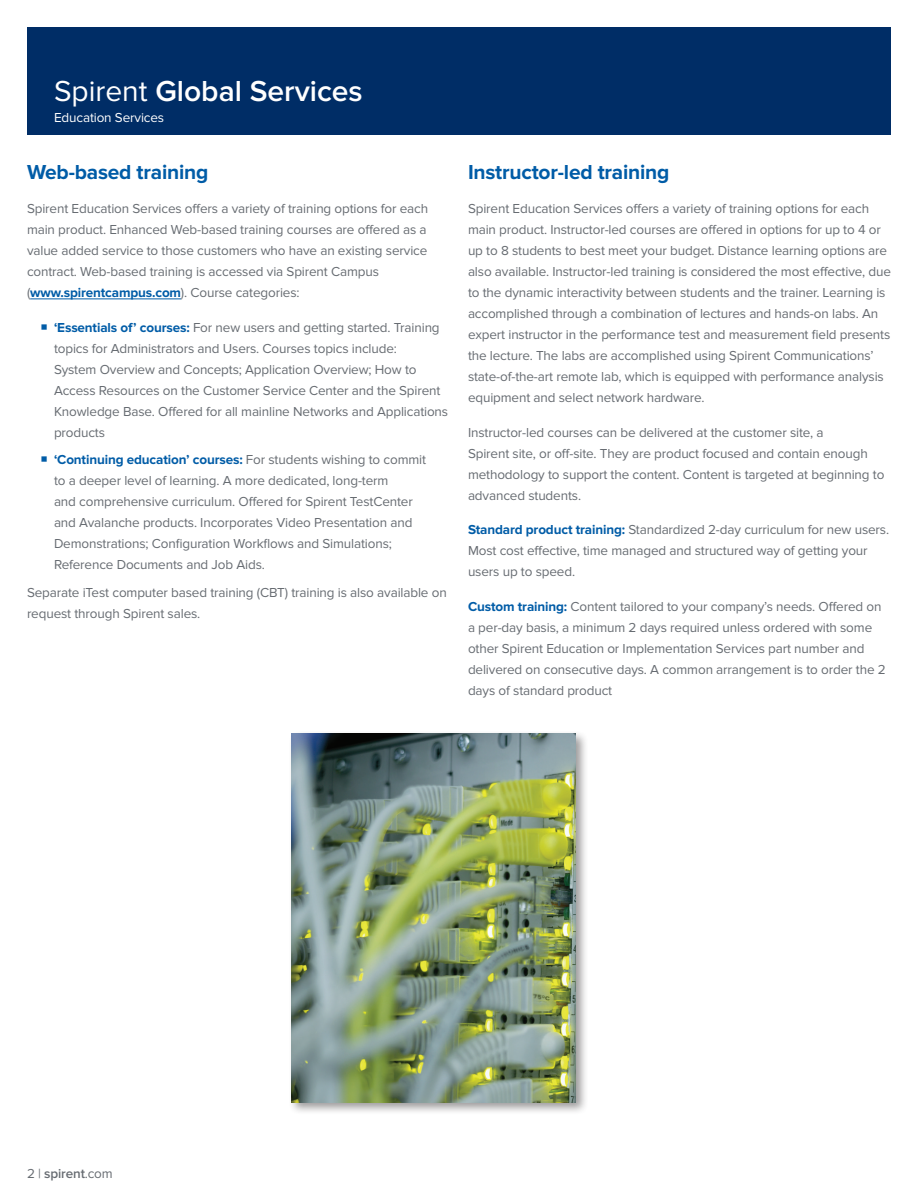
<style>
.page{position:relative;width:918px;height:1188px;background:#fff}
.page>*{position:absolute;margin:0;border:0;box-sizing:border-box;transform-origin:0 0}
.t1{font:600 30px "Proxima Nova";color:#fff}
.Heading_1{font:700 21px "Proxima Nova";letter-spacing:-.01em;color:#005ca7}
.Body_Text{font:13.5px/21px "Proxima Nova";letter-spacing:-.01em;color:#676c72}
.t2{font:13.5px "Proxima Nova";letter-spacing:-.01em;color:#fff}
.Body_Text-2{font:600 13.5px "Proxima Nova";letter-spacing:-.01em;color:#676c72}
.s1{font-weight:400}
.s2{font-weight:700;color:#005ca7}
</style>
<div class="page">
<div style="left:27px;top:27px;width:864px;height:108px;background:#002d66"></div>
<hr style="left:30px;top:299px;width:151px;height:1px;background:#005ca7">
<div style="left:288px;top:730px;width:301px;height:386px;background:#231f20;opacity:.45"></div>
<img style="left:292px;top:734px;width:284px;height:368px">
<h1 class="t1" style="left:54px;top:73px;width:310px"><span class="s1">Spirent</span> Global Services</h1>
<p class="t2" style="left:54px;top:109px;width:112px">Education Services</p>
<p class="Heading_1" style="left:27px;top:160px;width:183px">Web-based training</p>
<p class="Body_Text" style="left:27px;top:198px;width:403px">Spirent Education Services offers a variety of training options for each main product. Enhanced Web-based training courses are offered as a value added service to those customers who have an existing service contract. Web-based training is accessed via Spirent Campus (<span class="s2">www.spirentcampus.com</span>). Course categories:</p>
<p class="Body_Text" style="left:54px;top:317px;width:396px"><span class="s2">‘Essentials of’ courses:</span> For new users and getting started. Training topics for Administrators and Users. Courses topics include:<br>System Overview and Concepts; Application Overview; How to Access Resources on the Customer Service Center and the Spirent Knowledge Base. Offered for all mainline Networks and Applications products</p>
<p class="Body_Text" style="left:54px;top:450px;width:374px"><span class="s2">‘Continuing education’ courses:</span> For students wishing to commit to a deeper level of learning. A more dedicated, long-term<br>and comprehensive curriculum. Offered for Spirent TestCenter and Avalanche products. Incorporates Video Presentation and Demonstrations; Configuration Workflows and Simulations; Reference Documents and Job Aids.</p>
<p class="Body_Text" style="left:27px;top:582px;width:421px">Separate iTest computer based training (CBT) training is also available on request through Spirent sales.</p>
<p class="Heading_1" style="left:468px;top:160px;width:203px">Instructor-led training</p>
<p class="Body_Text" style="left:468px;top:198px;width:425px">Spirent Education Services offers a variety of training options for each main product. Instructor-led courses are offered in options for up to 4 or up to 8 students to best meet your budget. Distance learning options are also available. Instructor-led training is considered the most effective, due to the dynamic interactivity between students and the trainer. Learning is accomplished through a combination of lectures and hands-on labs. An expert instructor in the performance test and measurement field presents the lecture. The labs are accomplished using Spirent Communications’ state-of-the-art remote lab, which is equipped with performance analysis equipment and select network hardware.</p>
<p class="Body_Text" style="left:468px;top:422px;width:418px">Instructor-led courses can be delivered at the customer site, a<br>Spirent site, or off-site. They are product focused and contain enough methodology to support the content. Content is targeted at beginning to advanced students.</p>
<p class="Body_Text" style="left:468px;top:519px;width:423px"><span class="s2">Standard product training:</span> Standardized 2-day curriculum for new users.<br>Most cost effective, time managed and structured way of getting your users up to speed.</p>
<p class="Body_Text" style="left:468px;top:596px;width:419px"><span class="s2">Custom training:</span> Content tailored to your company’s needs. Offered on a per-day basis, a minimum 2 days required unless ordered with some other Spirent Education or Implementation Services part number and delivered on consecutive days. A common arrangement is to order the 2 days of standard product</p>
<p class="Body_Text-2" style="left:27px;top:1166px;width:87px"><span class="s1">2 |</span> spirent<span class="s1">.com</span></p>
</div>
